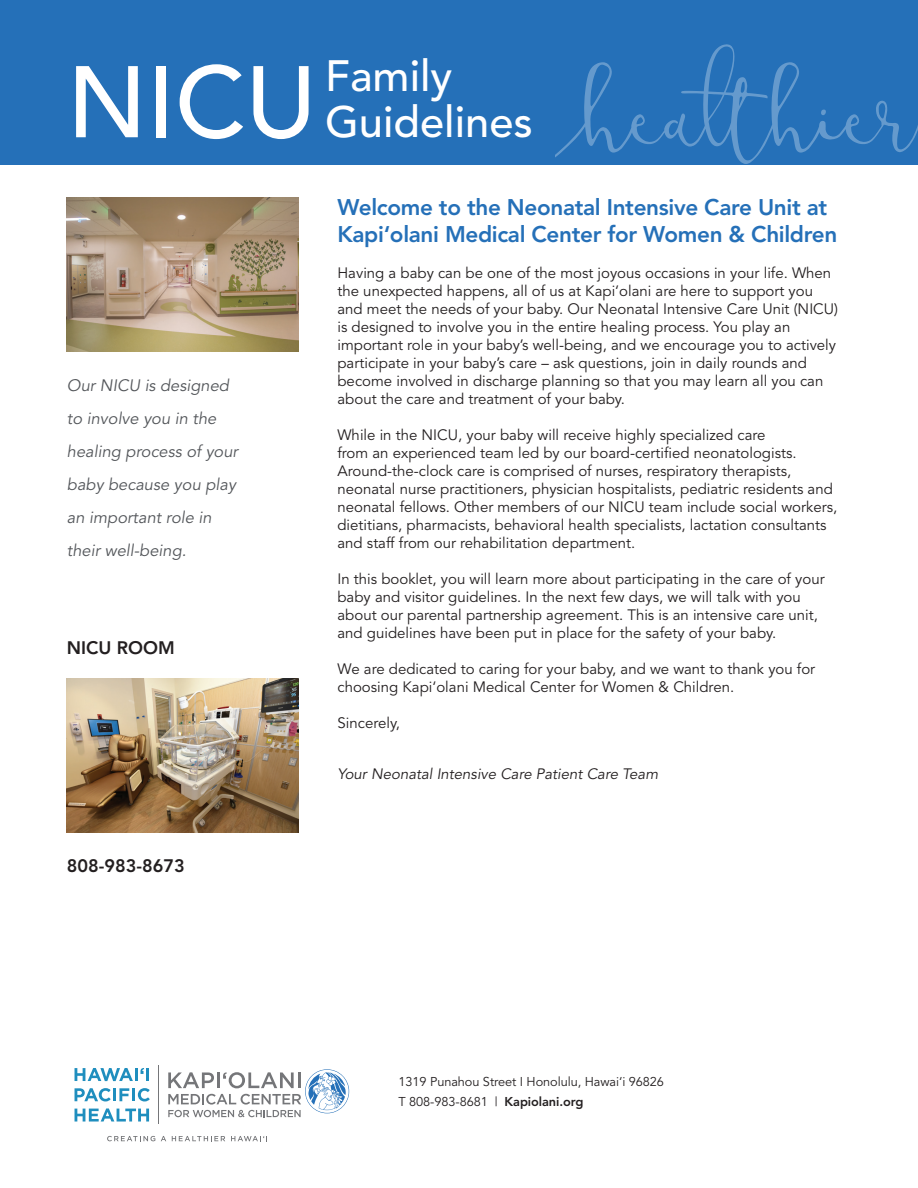
<style>
.page{position:relative;width:918px;height:1188px;background:#fff}
.page>*{position:absolute;margin:0;border:0;box-sizing:border-box;transform-origin:0 0}
.t1{font:500 100.5px "Avenir";color:#fff}
.t2{font:500 43.5px "Avenir";color:#fff}
.t3{font:800 22.5px "Avenir";letter-spacing:-.015em;color:#2570b8}
.t4{font:800 18px "Avenir";color:#231f20}
.t5{font:italic 16.5px "Avenir";color:#53565a}
.t6{font:15px/18px "Avenir";color:#231f20}
.t7{font:italic 15px "Avenir";color:#231f20}
.t8{font:12.75px "Avenir";letter-spacing:-.005em;color:#231f20}
.s1{font-weight:800}
</style>
<div class="page">
<div style="left:0;top:0;width:918px;height:165px;background:#2570b8"></div>
<svg style="left:556px;top:44px;width:362px;height:120px"></svg>
<svg style="left:168px;top:1070px;width:181px;height:47px"></svg>
<svg style="left:75px;top:1068px;width:74px;height:13px"></svg>
<svg style="left:75px;top:1088px;width:75px;height:13px"></svg>
<svg style="left:75px;top:1108px;width:74px;height:14px"></svg>
<hr style="left:158px;top:1065px;width:1px;height:59px;background:#757679">
<svg style="left:107px;top:1136px;width:48px;height:5px"></svg>
<svg style="left:161px;top:1136px;width:5px;height:5px"></svg>
<svg style="left:172px;top:1136px;width:53px;height:5px"></svg>
<svg style="left:231px;top:1136px;width:36px;height:5px"></svg>
<img style="left:67px;top:197px;width:231px;height:154px">
<img style="left:67px;top:678px;width:231px;height:155px">
<p class="t1" style="left:67px;top:44px;width:251px">NICU</p>
<p class="t2" style="left:325px;top:51px;width:129px">Family</p>
<p class="t2" style="left:325px;top:97px;width:209px">Guidelines</p>
<p class="t5" style="left:67px;top:375px;width:164px">Our NICU is designed</p>
<p class="t5" style="left:67px;top:408px;width:151px">to involve you in the</p>
<p class="t5" style="left:67px;top:441px;width:173px">healing process of your</p>
<p class="t5" style="left:67px;top:474px;width:171px">baby because you play</p>
<p class="t5" style="left:67px;top:507px;width:146px">an important role in</p>
<p class="t5" style="left:67px;top:540px;width:121px">their well-being.</p>
<p class="t4" style="left:67px;top:637px;width:109px">NICU ROOM</p>
<p class="t4" style="left:67px;top:855px;width:119px">808-983-8673</p>
<p class="t3" style="left:338px;top:194px;width:491px">Welcome to the Neonatal Intensive Care Unit at</p>
<p class="t3" style="left:338px;top:221px;width:501px">Kapi‘olani Medical Center for Women &amp; Children</p>
<p class="t6" style="left:338px;top:264px;width:502px">Having a baby can be one of the most joyous occasions in your life. When the unexpected happens, all of us at Kapi‘olani are here to support you and meet the needs of your baby. Our Neonatal Intensive Care Unit (NICU) is designed to involve you in the entire healing process. You play an important role in your baby’s well-being, and we encourage you to actively participate in your baby’s care – ask questions, join in daily rounds and become involved in discharge planning so that you may learn all you can about the care and treatment of your baby.</p>
<p class="t6" style="left:338px;top:426px;width:430px">While in the NICU, your baby will receive highly specialized care</p>
<p class="t6" style="left:338px;top:444px;width:501px">from an experienced team led by our board-certified neonatologists.<br>Around-the-clock care is comprised of nurses, respiratory therapists, neonatal nurse practitioners, physician hospitalists, pediatric residents and neonatal fellows. Other members of our NICU team include social workers, dietitians, pharmacists, behavioral health specialists, lactation consultants and staff from our rehabilitation department.</p>
<p class="t6" style="left:338px;top:570px;width:489px">In this booklet, you will learn more about participating in the care of your baby and visitor guidelines. In the next few days, we will talk with you about our parental partnership agreement. This is an intensive care unit, and guidelines have been put in place for the safety of your baby.</p>
<p class="t6" style="left:338px;top:660px;width:479px">We are dedicated to caring for your baby, and we want to thank you for choosing Kapi‘olani Medical Center for Women &amp; Children.</p>
<p class="t6" style="left:338px;top:714px;width:64px">Sincerely,</p>
<p class="t7" style="left:338px;top:765px;width:322px">Your Neonatal Intensive Care Patient Care Team</p>
<p class="t8" style="left:399px;top:1075px;width:267px">1319 Punahou Street I Honolulu, Hawai‘i 96826</p>
<p class="t8" style="left:399px;top:1094px;width:187px">T 808-983-8681 | <span class="s1">Kapiolani.org</span></p>
</div>
